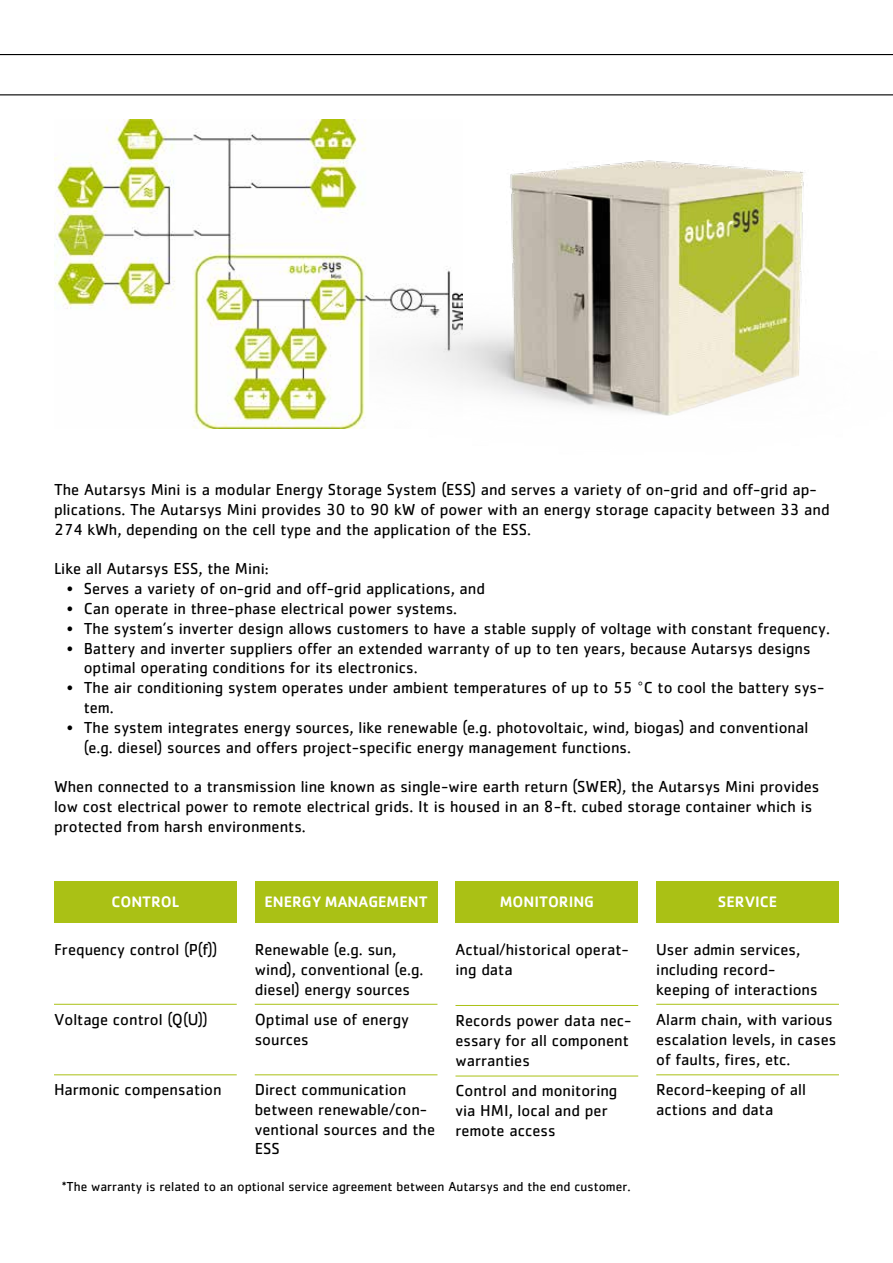
<style>
.page{position:relative;width:893px;height:1263px;background:#fff}
.page>*{position:absolute;margin:0;border:0;box-sizing:border-box;transform-origin:0 0}
.t1{font:16.5px/19.8px "Cachet Std";color:#000}
.t2{font:500 15.75px "Cachet Std";color:#fff}
.t3{font:13.5px "Cachet Std";color:#000}
</style>
<div class="page">
<img style="left:54px;top:120px;width:316px;height:308px">
<img style="left:370px;top:160px;width:434px;height:256px">
<div style="left:455px;top:881px;width:183px;height:41px;background:#aac115"></div>
<div style="left:54px;top:881px;width:183px;height:41px;background:#aac115"></div>
<div style="left:656px;top:881px;width:183px;height:41px;background:#aac115"></div>
<div style="left:255px;top:881px;width:182px;height:41px;background:#aac115"></div>
<hr style="left:0;top:94px;width:893px;height:1px;background:#000">
<hr style="left:0;top:54px;width:893px;height:1px;background:#000">
<hr style="left:656px;top:1004px;width:183px;height:1px;background:#aac115">
<hr style="left:656px;top:1074px;width:183px;height:1px;background:#aac115">
<hr style="left:455px;top:1005px;width:183px;height:1px;background:#aac115">
<hr style="left:455px;top:1076px;width:183px;height:1px;background:#aac115">
<hr style="left:255px;top:1004px;width:182px;height:1px;background:#aac115">
<hr style="left:255px;top:1074px;width:182px;height:1px;background:#aac115">
<hr style="left:54px;top:1004px;width:183px;height:1px;background:#aac115">
<hr style="left:54px;top:1074px;width:183px;height:1px;background:#aac115">
<p class="t1" style="left:54px;top:479px;width:777px">The Autarsys Mini is a modular Energy Storage System (ESS) and serves a variety of on-grid and off-grid ap&shy;plications. The Autarsys Mini provides 30 to 90 kW of power with an energy storage capacity between 33 and<br>274 kWh, depending on the cell type and the application of the ESS.</p>
<p class="t1" style="left:54px;top:559px;width:216px">Like all Autarsys ESS, the Mini:</p>
<p class="t1" style="left:67px;top:578px;width:420px">• Serves a variety of on-grid and off-grid applications, and</p>
<p class="t1" style="left:67px;top:598px;width:392px">• Can operate in three-phase electrical power systems.</p>
<p class="t1" style="left:67px;top:618px;width:765px">• The system’s inverter design allows customers to have a stable supply of voltage with constant frequency.</p>
<p class="t1" style="left:84px;top:638px;width:728px;text-indent:-17px">• Battery and inverter suppliers offer an extended warranty of up to ten years, because Autarsys designs optimal operating conditions for its electronics.</p>
<p class="t1" style="left:84px;top:677px;width:742px;text-indent:-17px">• The air conditioning system operates under ambient temperatures of up to 55 °C to cool the battery sys&shy;tem.</p>
<p class="t1" style="left:84px;top:717px;width:726px;text-indent:-17px">• The system integrates energy sources, like renewable (e.g. photovoltaic, wind, biogas) and conventional (e.g. diesel) sources and offers project-specific energy management functions.</p>
<p class="t1" style="left:54px;top:776px;width:767px">When connected to a transmission line known as single-wire earth return (SWER), the Autarsys Mini provides low cost electrical power to remote electrical grids. It is housed in an 8-ft. cubed storage container which is protected from harsh environments.</p>
<p class="t2" style="left:111px;top:892px;width:69px">CONTROL</p>
<p class="t2" style="left:264px;top:892px;width:165px">ENERGY MANAGEMENT</p>
<p class="t2" style="left:500px;top:892px;width:96px">MONITORING</p>
<p class="t2" style="left:718px;top:892px;width:61px">SERVICE</p>
<p class="t1" style="left:656px;top:939px;width:163px">User admin services, including record&shy;keeping of interactions</p>
<p class="t1" style="left:656px;top:1009px;width:182px">Alarm chain, with various escalation levels, in cases of faults, fires, etc.</p>
<p class="t1" style="left:656px;top:1079px;width:151px">Record-keeping of all actions and data</p>
<p class="t1" style="left:54px;top:939px;width:165px">Frequency control (P(f))</p>
<p class="t1" style="left:255px;top:939px;width:170px">Renewable (e.g. sun, wind), conventional (e.g. diesel) energy sources</p>
<p class="t1" style="left:255px;top:1009px;width:156px">Optimal use of energy sources</p>
<p class="t1" style="left:255px;top:1079px;width:182px">Direct communication between renewable/con&shy;ventional sources and the<br>ESS</p>
<p class="t1" style="left:455px;top:939px;width:175px">Actual/historical operat&shy;ing data</p>
<p class="t1" style="left:455px;top:1010px;width:178px">Records power data nec&shy;essary for all component warranties</p>
<p class="t1" style="left:455px;top:1080px;width:163px">Control and monitoring via HMI, local and per remote access</p>
<p class="t1" style="left:54px;top:1009px;width:155px">Voltage control (Q(U))</p>
<p class="t1" style="left:54px;top:1079px;width:169px">Harmonic compensation</p>
<p class="t3" style="left:62px;top:1178px;width:570px">*The warranty is related to an optional service agreement between Autarsys and the end customer.</p>
</div>
